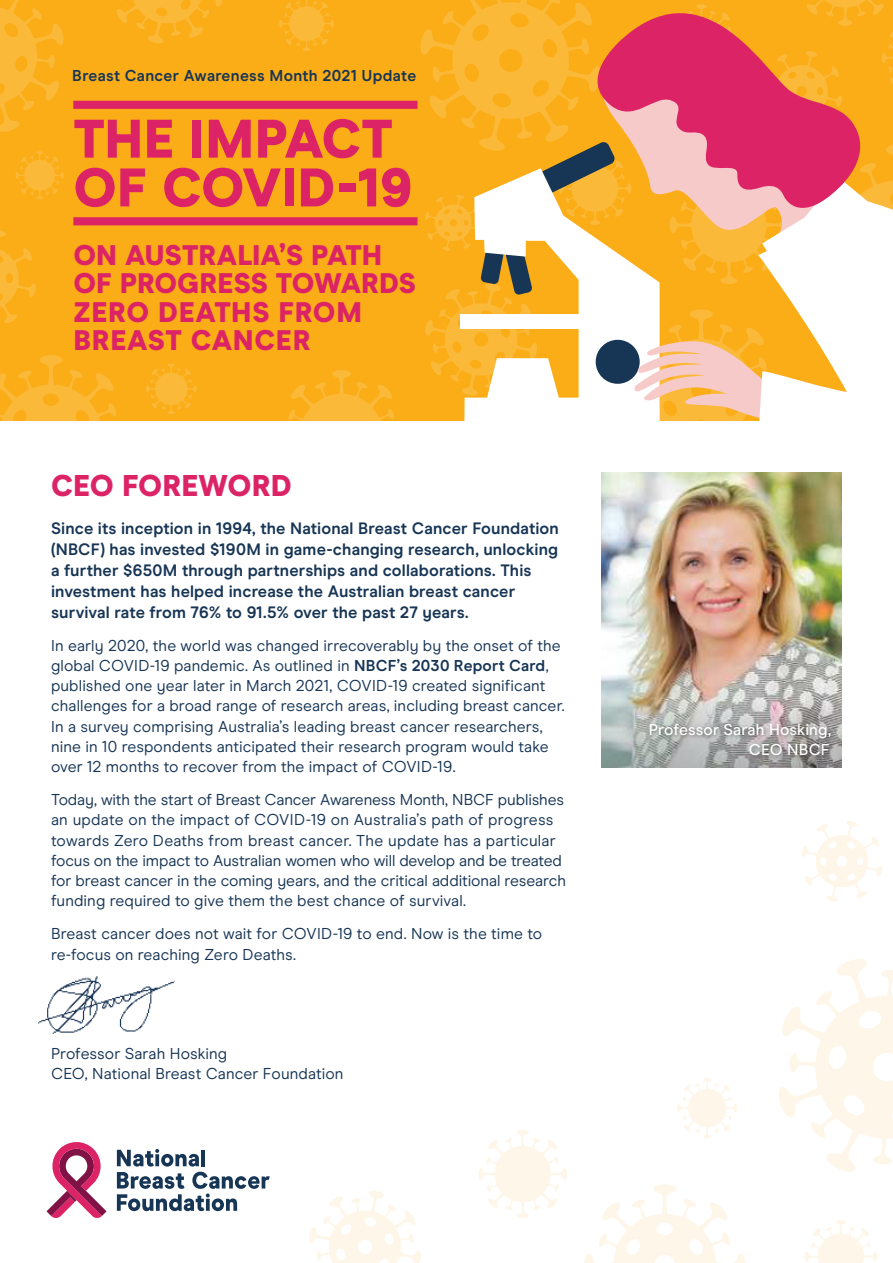
<style>
.page{position:relative;width:893px;height:1263px;background:#fff}
.page>*{position:absolute;margin:0;border:0;box-sizing:border-box;transform-origin:0 0}
.t1{font:900 54.15px/48.8px "Modern Era";color:#dc2366}
.t2{font:900 30px "Modern Era";color:#dc2366}
.t3{font:900 28.35px/28.3px "Modern Era";letter-spacing:.005em;color:#dc2366}
.t4{font:700 16.5px/21px "Modern Era";letter-spacing:.005em;color:#173555}
.t5{font:15.75px/20.2px "Modern Era";letter-spacing:.005em;color:#173555}
.t6{font:700 15.75px "Modern Era";letter-spacing:.02em;color:#173555}
.t7{font:500 15.75px/20.2px "Modern Era";letter-spacing:.005em;color:#fff;text-align:right}
.s1{font-weight:700}
</style>
<div class="page">
<div style="left:0;top:0;width:893px;height:421px;background:#fbad18"></div>
<svg style="left:16px;top:151px;width:48px;height:48px"></svg>
<svg style="left:146px;top:364px;width:51px;height:50px"></svg>
<svg style="left:279px;top:0;width:55px;height:51px"></svg>
<svg style="left:0;top:0;width:64px;height:132px"></svg>
<svg style="left:0;top:355px;width:116px;height:66px"></svg>
<svg style="left:288px;top:370px;width:106px;height:51px"></svg>
<svg style="left:117px;top:0;width:106px;height:43px"></svg>
<svg style="left:0;top:230px;width:36px;height:93px"></svg>
<svg style="left:804px;top:1220px;width:73px;height:43px"></svg>
<svg style="left:478px;top:1130px;width:89px;height:88px"></svg>
<svg style="left:677px;top:1078px;width:60px;height:60px"></svg>
<svg style="left:779px;top:959px;width:114px;height:213px"></svg>
<svg style="left:584px;top:1184px;width:162px;height:79px"></svg>
<svg style="left:309px;top:1191px;width:112px;height:72px"></svg>
<svg style="left:802px;top:821px;width:80px;height:81px"></svg>
<div style="left:73px;top:101px;width:344px;height:8px;background:#dc2366"></div>
<div style="left:73px;top:217px;width:344px;height:8px;background:#dc2366"></div>
<svg style="left:420px;top:0;width:473px;height:421px"></svg>
<svg style="left:579px;top:0;width:297px;height:224px"></svg>
<img style="left:38px;top:976px;width:137px;height:58px">
<img style="left:601px;top:472px;width:241px;height:227px">
<svg style="left:601px;top:699px;width:241px;height:68px;background:#b1b3b0"></svg>
<div style="left:647px;top:721px;width:188px;height:39px;background:#000;opacity:.4"></div>
<svg style="left:117px;top:1149px;width:82px;height:17px"></svg>
<hr style="left:201px;top:1150px;width:4px;height:16px;background:#173555">
<svg style="left:117px;top:1172px;width:153px;height:39px"></svg>
<svg style="left:47px;top:1142px;width:60px;height:76px"></svg>
<p class="t6" style="left:72px;top:69px;width:345px">Breast Cancer Awareness Month 2021 Update</p>
<h1 class="t1" style="left:73px;top:118px;width:340px">THE IMPACT<br>OF COVID-19</h1>
<h3 class="t3" style="left:73px;top:243px;width:344px">ON AUSTRALIA’S PATH<br>OF PROGRESS TOWARDS<br>ZERO DEATHS FROM<br>BREAST CANCER</h3>
<h2 class="t2" style="left:51px;top:472px;width:242px">CEO FOREWORD</h2>
<p class="t4" style="left:51px;top:518px;width:509px">Since its inception in 1994, the National Breast Cancer Foundation (NBCF) has invested $190M in game-changing research, unlocking a further $650M through partnerships and collaborations. This investment has helped increase the Australian breast cancer survival rate from 76% to 91.5% over the past 27 years.</p>
<p class="t5" style="left:51px;top:636px;width:515px">In early 2020, the world was changed irrecoverably by the onset of the global COVID-19 pandemic. As outlined in <span class="s1">NBCF’s 2030 Report Card</span>, published one year later in March 2021, COVID-19 created significant challenges for a broad range of research areas, including breast cancer.<br>In a survey comprising Australia’s leading breast cancer researchers, nine in 10 respondents anticipated their research program would take over 12 months to recover from the impact of COVID-19.</p>
<p class="t5" style="left:51px;top:791px;width:516px">Today, with the start of Breast Cancer Awareness Month, NBCF publishes an update on the impact of COVID-19 on Australia’s path of progress towards Zero Deaths from breast cancer. The update has a particular focus on the impact to Australian women who will develop and be treated for breast cancer in the coming years, and the critical additional research funding required to give them the best chance of survival.</p>
<p class="t5" style="left:51px;top:925px;width:493px">Breast cancer does not wait for COVID-19 to end. Now is the time to re-focus on reaching Zero Deaths.</p>
<p class="t5" style="left:51px;top:1044px;width:294px">Professor Sarah Hosking<br>CEO, National Breast Cancer Foundation</p>
<p class="t7" style="left:649px;top:720px;width:184px">Professor Sarah Hosking,<br>CEO NBCF</p>
</div>
